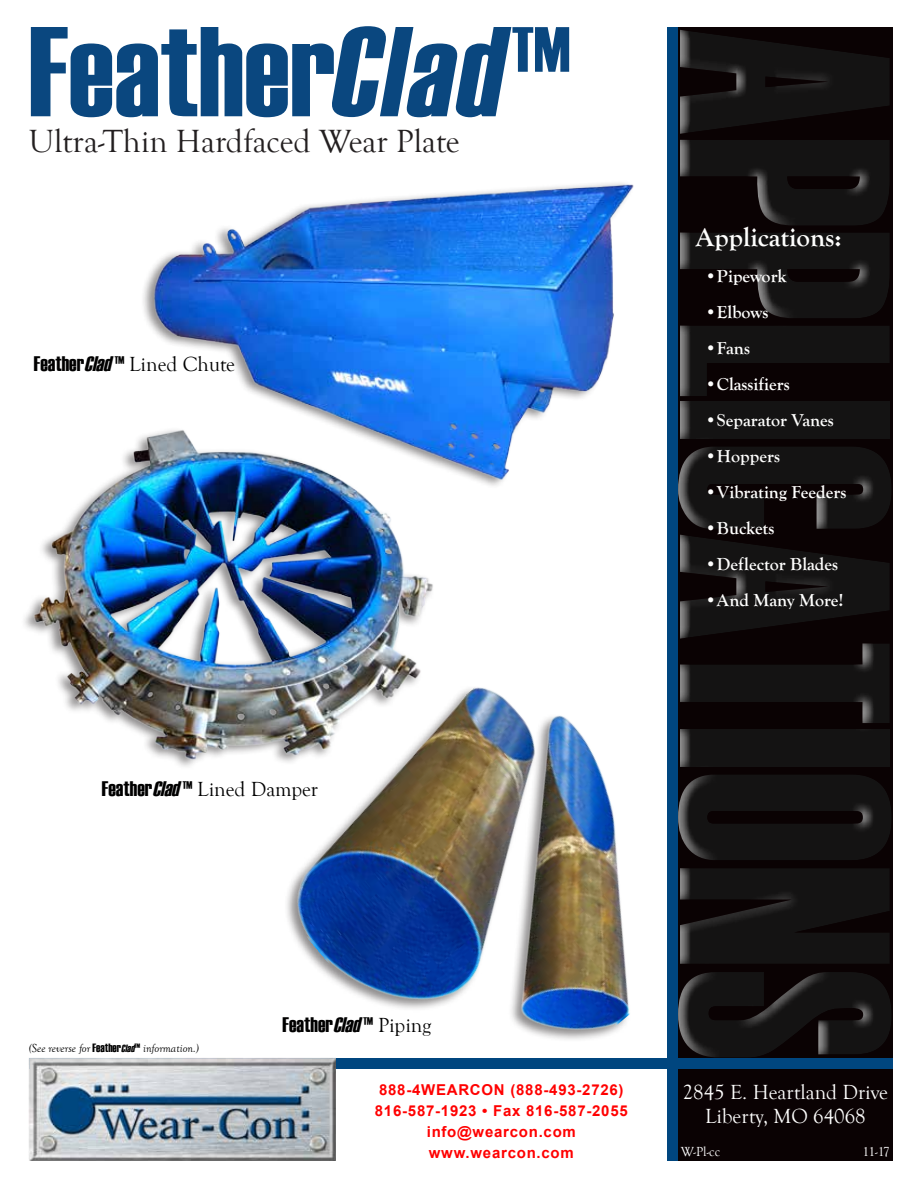
<style>
.page{position:relative;width:918px;height:1188px;background:#fff}
.page>*{position:absolute;margin:0;border:0;box-sizing:border-box;transform-origin:0 0}
.t1{font:127.5px "Haettenschweiler";color:#0a477f}
.t2{font:33px "Goudy Old Style T";color:#231f20}
.t3{font:700 27px "Goudy Old Style T";color:#fffffe}
.t4{font:21px "Goudy Old Style T";color:#010000}
.t5{font:21px/24px "Goudy Old Style T";color:#fffffe;text-align:center}
.t6{font:21px "Haettenschweiler";color:#010000}
.t7{font:700 18px "Goudy Old Style T";color:#fffffe}
.t8{font:700 15px/21px "Arial";letter-spacing:.05em;color:#f00;text-align:center}
.t9{font:13.5px "Goudy Old Style T";letter-spacing:-.035em;color:#fff}
.t10{font:italic 12px "Goudy Old Style T";color:#010000}
.s1{font-style:italic}
.s2{font-family:"Haettenschweiler"}
.s3{font-family:"Haettenschweiler";font-style:italic}
.s4{font-family:"Haettenschweiler";font-style:normal}
.s5{font-family:"Haettenschweiler";font-size:10.5px}
.s6{font-family:"Goudy Old Style T"}
</style>
<div class="page">
<div style="left:677px;top:27px;width:216px;height:1134px;background:#0a0203"></div>
<div style="left:667px;top:20px;width:207px;height:1048px;background:#fff;opacity:.75"></div>
<div style="left:29px;top:1058px;width:864px;height:11px;background:#00467f"></div>
<div style="left:668px;top:27px;width:10px;height:1134px;background:#00467f"></div>
<img style="left:29px;top:1058px;width:307px;height:103px">
<img style="left:29px;top:444px;width:404px;height:319px">
<img style="left:137px;top:183px;width:497px;height:315px">
<img style="left:253px;top:652px;width:490px;height:490px">
<h1 class="t1" style="left:29px;top:-15px;width:544px">Feather<span class="s1">Clad</span>™</h1>
<h2 class="t2" style="left:29px;top:123px;width:432px">Ultra-Thin Hardfaced Wear Plate</h2>
<p class="t4" style="left:34px;top:352px;width:203px"><span class="s2">Feather</span><span class="s3">Clad</span><span class="s2">™</span> Lined Chute</p>
<p class="t4" style="left:102px;top:778px;width:218px"><span class="s2">Feather</span><span class="s3">Clad</span><span class="s2">™</span> Lined Damper</p>
<h3 class="t3" style="left:696px;top:222px;width:147px">Applications:</h3>
<p class="t7" style="left:705px;top:266px;width:83px">•Pipework</p>
<p class="t7" style="left:705px;top:302px;width:65px">•Elbows</p>
<p class="t7" style="left:705px;top:338px;width:47px">•Fans</p>
<p class="t7" style="left:705px;top:374px;width:86px">•Classifiers</p>
<p class="t7" style="left:705px;top:410px;width:131px">•Separator Vanes</p>
<p class="t7" style="left:705px;top:446px;width:77px">•Hoppers</p>
<p class="t7" style="left:705px;top:482px;width:143px">•Vibrating Feeders</p>
<p class="t7" style="left:705px;top:518px;width:71px">•Buckets</p>
<p class="t7" style="left:705px;top:554px;width:135px">•Deflector Blades</p>
<p class="t7" style="left:705px;top:590px;width:140px">•And Many More!</p>
<p class="t10" style="left:29px;top:1041px;width:172px">(See reverse for <span class="s4">Feather</span><span class="s5">Clad</span><span class="s4">™</span> information.)</p>
<p class="t6" style="left:283px;top:1010px;width:150px">Feather<span class="s1">Clad</span>™ <span class="s6">Piping</span></p>
<p class="t8" style="left:375px;top:1079px;width:254px">888-4WEARCON (888-493-2726)<br>816-587-1923 • Fax 816-587-2055 info@wearcon.com www.wearcon.com</p>
<p class="t5" style="left:683px;top:1080px;width:207px">2845 E. Heartland Drive<br>Liberty, MO 64068</p>
<p class="t9" style="left:681px;top:1145px;width:41px">W-Pl-cc</p>
<p class="t9" style="left:863px;top:1145px;width:29px">11-17</p>
</div>
